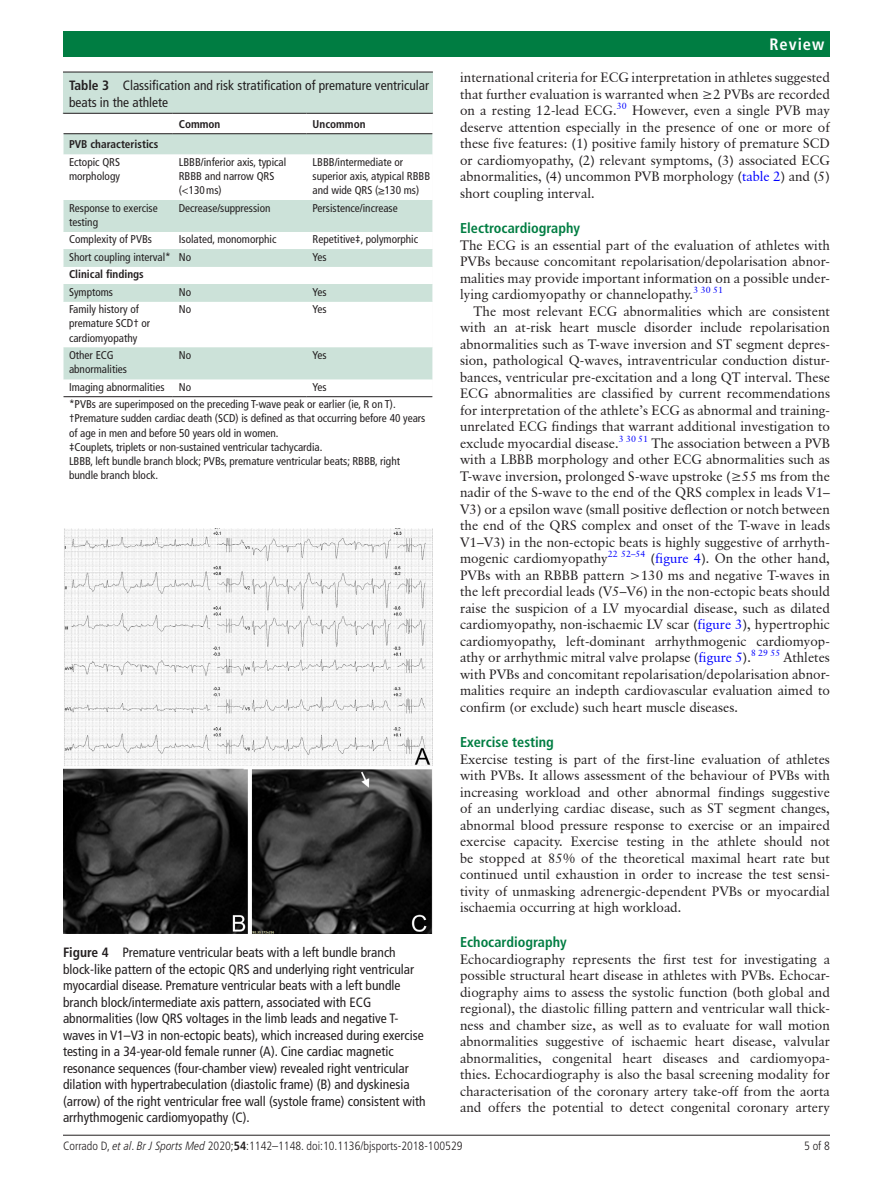
<style>
.page{position:relative;width:893px;height:1191px;background:#fff}
.page>*{position:absolute;margin:0;border:0;box-sizing:border-box;transform-origin:0 0}
.t1{font:700 condensed 16.5px "Frutiger LT Pro";letter-spacing:.055em;color:#fff}
.t2{font:700 condensed 14.25px "Frutiger LT Pro";color:#007d42}
.t3{font:13.5px/16.5px "Classical Garamond BT";color:#231f20;text-align:justify}
.t4{font:condensed 13.5px/16.5px "Frutiger LT Pro";color:#231f20}
.t5{font:300 condensed 12px "Frutiger LT Pro";color:#231f20}
.t6{font:condensed 11.25px/14.2px "Frutiger LT Pro";color:#231f20}
.t7{font:700 condensed 11.25px "Frutiger LT Pro";color:#231f20}
.s1{font-weight:700}
.s2{color:#00f}
.s3{font-style:italic}
</style>
<div class="page">
<hr style="left:63px;top:1134px;width:767px;height:1px;background:#231f20">
<div style="left:63px;top:31px;width:767px;height:25px;background:#007d42"></div>
<div style="left:63px;top:72px;width:370px;height:407px;background:#cce2d9"></div>
<hr style="left:63px;top:72px;width:370px;height:1px;background:#231f20">
<div style="left:64px;top:114px;width:369px;height:282px;background:#fff"></div>
<svg style="left:64px;top:134px;width:369px;height:245px;fill:#fff"></svg>
<div style="left:63px;top:397px;width:370px;height:82px;background:#fff"></div>
<hr style="left:63px;top:113px;width:110px;height:1px;background:#231f20">
<hr style="left:63px;top:133px;width:110px;height:1px;background:#231f20">
<hr style="left:173px;top:113px;width:134px;height:1px;background:#231f20">
<hr style="left:173px;top:133px;width:134px;height:1px;background:#231f20">
<hr style="left:307px;top:113px;width:126px;height:1px;background:#231f20">
<hr style="left:307px;top:133px;width:126px;height:1px;background:#231f20">
<hr style="left:63px;top:396px;width:110px;height:1px;background:#231f20">
<hr style="left:173px;top:396px;width:134px;height:1px;background:#231f20">
<hr style="left:307px;top:396px;width:126px;height:1px;background:#231f20">
<svg style="left:63px;top:114px;width:1px;height:40px"></svg>
<hr style="left:63px;top:154px;width:1px;height:46px;background:#fff">
<hr style="left:63px;top:200px;width:1px;height:32px;background:#fff">
<svg style="left:63px;top:232px;width:1px;height:70px"></svg>
<hr style="left:63px;top:302px;width:1px;height:45px;background:#fff">
<hr style="left:63px;top:347px;width:1px;height:32px;background:#fff">
<svg style="left:63px;top:379px;width:1px;height:18px"></svg>
<img style="left:63px;top:528px;width:370px;height:405px">
<p class="t4" style="left:69px;top:78px;width:362px"><span class="s1">Table 3</span> Classification and risk stratification of premature ventricular beats in the athlete</p>
<p class="t7" style="left:179px;top:117px;width:43px">Common</p>
<p class="t7" style="left:313px;top:117px;width:54px">Uncommon</p>
<p class="t7" style="left:69px;top:138px;width:91px">PVB characteristics</p>
<p class="t6" style="left:69px;top:155px;width:53px">Ectopic QRS morphology</p>
<p class="t6" style="left:179px;top:155px;width:109px">LBBB/inferior axis, typical<br>RBBB and narrow QRS (&lt;130ms)</p>
<p class="t6" style="left:313px;top:155px;width:119px">LBBB/intermediate or superior axis, atypical RBBB and wide QRS (≥130 ms)</p>
<p class="t6" style="left:69px;top:201px;width:90px">Response to exercise testing</p>
<p class="t6" style="left:179px;top:201px;width:93px">Decrease/suppression</p>
<p class="t6" style="left:313px;top:201px;width:87px">Persistence/increase</p>
<p class="t6" style="left:69px;top:232px;width:85px">Complexity of PVBs</p>
<p class="t6" style="left:179px;top:232px;width:99px">Isolated, monomorphic</p>
<p class="t6" style="left:313px;top:232px;width:107px">Repetitive‡, polymorphic</p>
<p class="t6" style="left:69px;top:250px;width:124px">Short coupling interval* No</p>
<p class="t6" style="left:313px;top:250px;width:16px">Yes</p>
<p class="t7" style="left:69px;top:268px;width:76px">Clinical findings</p>
<p class="t6" style="left:69px;top:285px;width:46px">Symptoms</p>
<p class="t6" style="left:179px;top:285px;width:14px">No</p>
<p class="t6" style="left:313px;top:285px;width:16px">Yes</p>
<p class="t6" style="left:69px;top:302px;width:83px">Family history of premature SCD† or cardiomyopathy</p>
<p class="t6" style="left:179px;top:302px;width:14px">No</p>
<p class="t6" style="left:313px;top:302px;width:16px">Yes</p>
<p class="t6" style="left:69px;top:348px;width:60px">Other ECG abnormalities</p>
<p class="t6" style="left:179px;top:348px;width:14px">No</p>
<p class="t6" style="left:313px;top:348px;width:16px">Yes</p>
<p class="t6" style="left:69px;top:380px;width:97px">Imaging abnormalities</p>
<p class="t6" style="left:179px;top:380px;width:14px">No</p>
<p class="t6" style="left:69px;top:378px;width:328px;line-height:17.4px;text-indent:244px">Yes<br>*PVBs are superimposed on the preceding T-wave peak or earlier (ie, R on T).</p>
<p class="t6" style="left:69px;top:411px;width:358px">†Premature sudden cardiac death (SCD) is defined as that occurring before 40 years of age in men and before 50 years old in women.<br>‡Couplets, triplets or non-sustained ventricular tachycardia.<br>LBBB, left bundle branch block; PVBs, premature ventricular beats; RBBB, right bundle branch block.</p>
<p class="t4" style="left:63px;top:944px;width:364px"><span class="s1">Figure 4</span> Premature ventricular beats with a left bundle branch block-like pattern of the ectopic QRS and underlying right ventricular myocardial disease. Premature ventricular beats with a left bundle branch block/intermediate axis pattern, associated with ECG abnormalities (low QRS voltages in the limb leads and negative T&shy;waves in V1–V3 in non-ectopic beats), which increased during exercise testing in a 34-year-old female runner (A). Cine cardiac magnetic resonance sequences (four-chamber view) revealed right ventricular dilation with hypertrabeculation (diastolic frame) (B) and dyskinesia (arrow) of the right ventricular free wall (systole frame) consistent with arrhythmogenic cardiomyopathy (C).</p>
<p class="t1" style="left:769px;top:34px;width:56px">Review</p>
<p class="t3" style="left:460px;top:69px;width:371px">international criteria for ECG interpretation in athletes suggested that further evaluation is warranted when ≥2 PVBs are recorded on a resting 12-lead ECG.<sup>30</sup> However, even a single PVB may deserve attention especially in the presence of one or more of these five features: (1) positive family history of premature SCD or cardiomyopathy, (2) relevant symptoms, (3) associated ECG abnormalities, (4) uncommon PVB morphology (<span class="s2">table 2</span>) and (5) short coupling interval.</p>
<p class="t2" style="left:460px;top:220px;width:121px">Electrocardiography</p>
<p class="t3" style="left:460px;top:236px;width:371px">The ECG is an essential part of the evaluation of athletes with PVBs because concomitant repolarisation/depolarisation abnor&shy;malities may provide important information on a possible under&shy;lying cardiomyopathy or channelopathy.<sup>3</sup> <sup>30</sup> <sup>51</sup></p>
<p class="t3" style="left:460px;top:302px;width:371px;text-indent:14px">The most relevant ECG abnormalities which are consistent with an at-risk heart muscle disorder include repolarisation abnormalities such as T-wave inversion and ST segment depres&shy;sion, pathological Q-waves, intraventricular conduction distur&shy;bances, ventricular pre-excitation and a long QT interval. These ECG abnormalities are classified by current recommendations for interpretation of the athlete’s ECG as abnormal and training&shy;unrelated ECG findings that warrant additional investigation to exclude myocardial disease.<sup>3</sup> <sup>30</sup> <sup>51</sup> The association between a PVB with a LBBB morphology and other ECG abnormalities such as T-wave inversion, prolonged S-wave upstroke (≥55 ms from the nadir of the S-wave to the end of the QRS complex in leads V1– V3) or a epsilon wave (small positive deflection or notch between the end of the QRS complex and onset of the T-wave in leads V1–V3) in the non-ectopic beats is highly suggestive of arrhyth&shy;mogenic cardiomyopathy<sup>22</sup> <sup>52–54</sup> (<span class="s2">figure 4</span>). On the other hand, PVBs with an RBBB pattern &gt;130 ms and negative T-waves in the left precordial leads (V5–V6) in the non-ectopic beats should raise the suspicion of a LV myocardial disease, such as dilated cardiomyopathy, non-ischaemic LV scar (<span class="s2">figure 3</span>), hypertrophic cardiomyopathy, left-dominant arrhythmogenic cardiomyop&shy;athy or arrhythmic mitral valve prolapse (<span class="s2">figure 5</span>).<sup>8</sup> <sup>29</sup> <sup>55</sup> Athletes with PVBs and concomitant repolarisation/depolarisation abnor&shy;malities require an indepth cardiovascular evaluation aimed to confirm (or exclude) such heart muscle diseases.</p>
<p class="t2" style="left:460px;top:733px;width:95px">Exercise testing</p>
<p class="t3" style="left:460px;top:750px;width:371px">Exercise testing is part of the first-line evaluation of athletes with PVBs. It allows assessment of the behaviour of PVBs with increasing workload and other abnormal findings suggestive of an underlying cardiac disease, such as ST segment changes, abnormal blood pressure response to exercise or an impaired exercise capacity. Exercise testing in the athlete should not be stopped at 85% of the theoretical maximal heart rate but continued until exhaustion in order to increase the test sensi&shy;tivity of unmasking adrenergic-dependent PVBs or myocardial ischaemia occurring at high workload.</p>
<p class="t2" style="left:460px;top:934px;width:108px">Echocardiography</p>
<p class="t3" style="left:460px;top:950px;width:371px">Echocardiography represents the first test for investigating a possible structural heart disease in athletes with PVBs. Echocar&shy;diography aims to assess the systolic function (both global and regional), the diastolic filling pattern and ventricular wall thick&shy;ness and chamber size, as well as to evaluate for wall motion abnormalities suggestive of ischaemic heart disease, valvular abnormalities, congenital heart diseases and cardiomyopa&shy;thies. Echocardiography is also the basal screening modality for characterisation of the coronary artery take-off from the aorta and offers the potential to detect congenital coronary artery</p>
<p class="t5" style="left:63px;top:1138px;width:401px">Corrado D, <span class="s3">et al</span>. <span class="s3">Br J Sports Med</span> 2020;<span class="s1">54</span>:1142–1148. doi:10.1136/bjsports-2018-100529</p>
<p class="t5" style="left:804px;top:1138px;width:27px">5 of 8</p>
</div>
